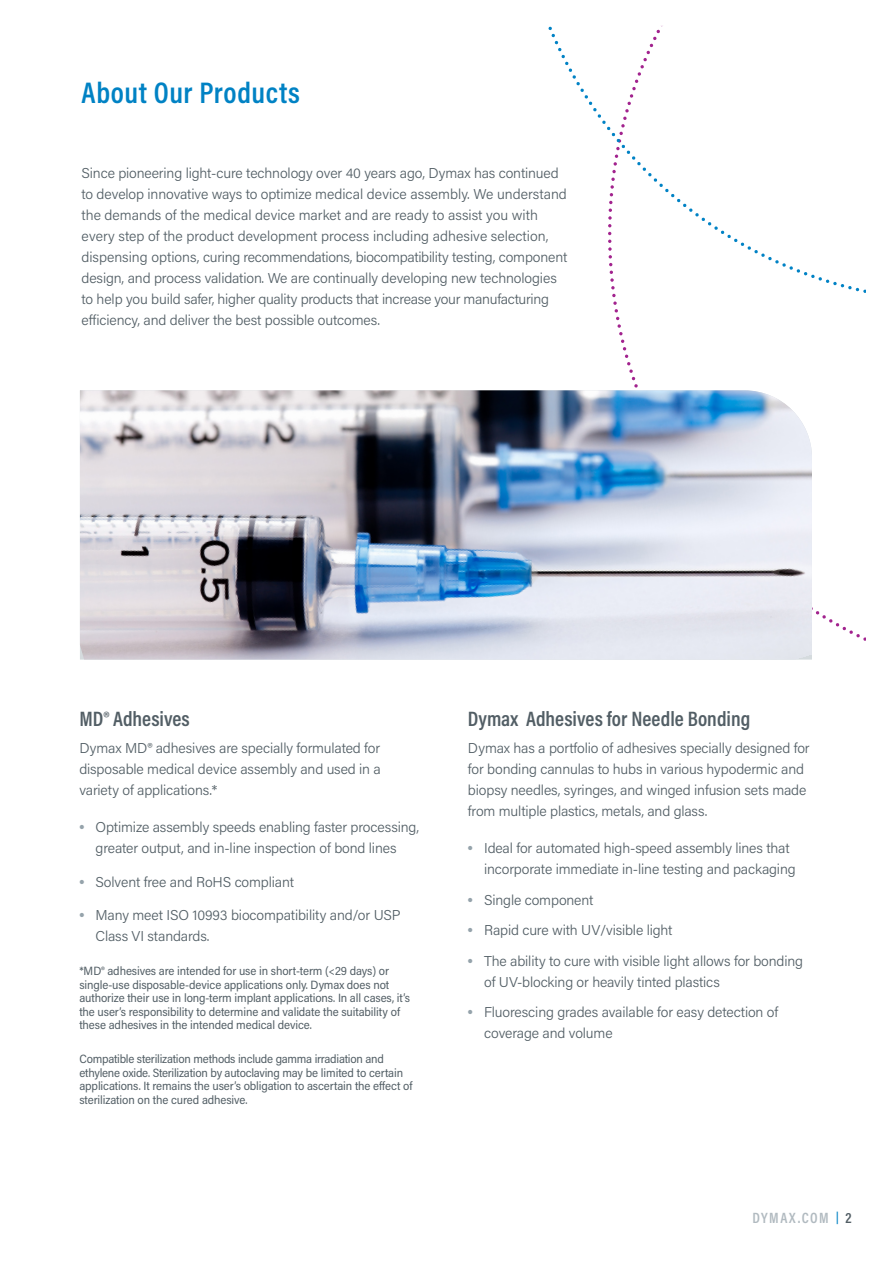
<style>
.page{position:relative;width:893px;height:1263px;background:#fff}
.page>*{position:absolute;margin:0;border:0;box-sizing:border-box;transform-origin:0 0}
.t1{font:600 30px "Acumin Pro Cond";letter-spacing:.02em;color:#0082c4}
.t2{font:600 21px "Acumin Pro Cond";color:#525e65}
.t3{font:600 15px "Acumin Pro Cond";letter-spacing:.1em;color:#b1bac0}
.t4{font:300 14.25px/21px "Acumin Pro";letter-spacing:-.01em;color:#525e65}
.t5{font:12px/13.5px "Acumin Pro Semi Cond";letter-spacing:-.01em;color:#525e65}
.s1{font-family:"Arial Nova";font-weight:700;color:#95a3ab}
.s2{font-size:12px;color:#0082c4}
.s3{color:#525e65}
</style>
<div class="page">
<svg style="left:548px;top:26px;width:318px;height:615px"></svg>
<img style="left:80px;top:390px;width:732px;height:270px">
<h1 class="t1" style="left:82px;top:73px;width:220px">About Our Products</h1>
<p class="t4" style="left:82px;top:162px;width:487px">Since pioneering light-cure technology over 40 years ago, Dymax has continued to develop innovative ways to optimize medical device assembly. We understand the demands of the medical device market and are ready to assist you with every step of the product development process including adhesive selection, dispensing options, curing recommendations, biocompatibility testing, component design, and process validation. We are continually developing new technologies to help you build safer, higher quality products that increase your manufacturing efficiency, and deliver the best possible outcomes.</p>
<h2 class="t2" style="left:79px;top:705px;width:112px">MD® Adhesives</h2>
<p class="t4" style="left:79px;top:737px;width:303px;text-align:justify">Dymax MD® adhesives are specially formulated for disposable medical device assembly and used in a variety of applications.*</p>
<p class="t4" style="left:79px;top:816px;width:341px;text-align:center"><span class="s1">•</span> Optimize assembly speeds enabling faster processing, greater output, and in-line inspection of bond lines</p>
<p class="t4" style="left:79px;top:871px;width:216px"><span class="s1">•</span> Solvent free and RoHS compliant</p>
<p class="t4" style="left:96px;top:904px;width:306px;text-indent:-16px"><span class="s1">•</span> Many meet ISO 10993 biocompatibility and/or USP<br>Class VI standards.</p>
<p class="t5" style="left:79px;top:964px;width:332px">*MD® adhesives are intended for use in short-term (&lt;29 days) or single-use disposable-device applications only. Dymax does not authorize their use in long-term implant applications. In all cases, it’s the user’s responsibility to determine and validate the suitability of these adhesives in the intended medical device.</p>
<p class="t5" style="left:79px;top:1052px;width:334px">Compatible sterilization methods include gamma irradiation and ethylene oxide. Sterilization by autoclaving may be limited to certain applications. It remains the user’s obligation to ascertain the effect of sterilization on the cured adhesive.</p>
<h2 class="t2" style="left:468px;top:705px;width:284px">Dymax Adhesives for Needle Bonding</h2>
<p class="t4" style="left:468px;top:737px;width:343px">Dymax has a portfolio of adhesives specially designed for for bonding cannulas to hubs in various hypodermic and biopsy needles, syringes, and winged infusion sets made from multiple plastics, metals, and glass.</p>
<p class="t4" style="left:484px;top:837px;width:313px;text-indent:-16px"><span class="s1">•</span> Ideal for automated high-speed assembly lines that incorporate immediate in-line testing and packaging</p>
<p class="t4" style="left:468px;top:889px;width:127px"><span class="s1">•</span> Single component</p>
<p class="t4" style="left:468px;top:919px;width:206px"><span class="s1">•</span> Rapid cure with UV/visible light</p>
<p class="t4" style="left:484px;top:950px;width:321px;text-indent:-16px"><span class="s1">•</span> The ability to cure with visible light allows for bonding of UV-blocking or heavily tinted plastics</p>
<p class="t4" style="left:484px;top:1001px;width:296px;text-indent:-16px"><span class="s1">•</span> Fluorescing grades available for easy detection of coverage and volume</p>
<p class="t3" style="left:752px;top:1208px;width:101px">DYMAX.COM <span class="s2">|</span> <span class="s3">2</span></p>
</div>
